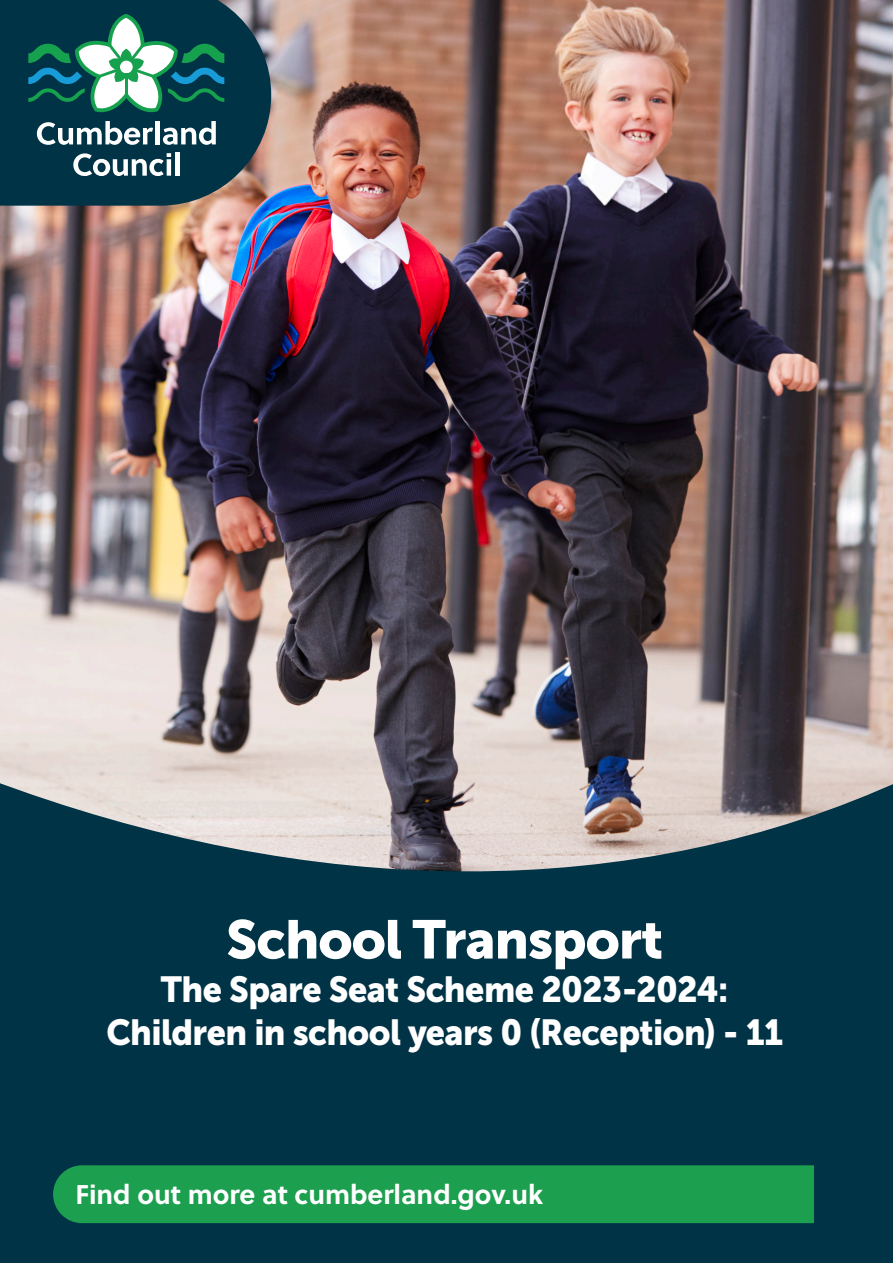
<style>
.page{position:relative;width:893px;height:1263px;background:#fff}
.page>*{position:absolute;margin:0;border:0;box-sizing:border-box;transform-origin:0 0}
.t1{font:54px "Museo Sans 900";letter-spacing:-.02em;color:#fff}
.t2{font:36px "Museo Sans 900";letter-spacing:-.015em;color:#fff;scale:.95 1}
.t3{font:700 27px "Soleil";color:#fff}
</style>
<div class="page">
<img style="left:0;top:0;width:893px;height:778px">
<svg style="left:0;top:778px;width:893px;height:485px;background:#1d4756"></svg>
<div style="left:53px;top:1165px;width:761px;height:58px;background:#1c9f4f"></div>
<svg style="left:0;top:0;width:271px;height:206px;background:#1a4150"></svg>
<svg style="left:73px;top:153px;width:98px;height:23px"></svg>
<hr style="left:175px;top:152px;width:4px;height:24px;background:#fff">
<svg style="left:28px;top:14px;width:196px;height:131px"></svg>
<p class="t1" style="left:226px;top:909px;width:439px">School Transport</p>
<p class="t2" style="left:161px;top:969px;width:599px">The Spare Seat Scheme 2023-2024:</p>
<p class="t2" style="left:106px;top:1012px;width:714px">Children in school years 0 (Reception) - 11</p>
<p class="t3" style="left:75px;top:1173px;width:469px">Find out more at cumberland.gov.uk</p>
</div>
